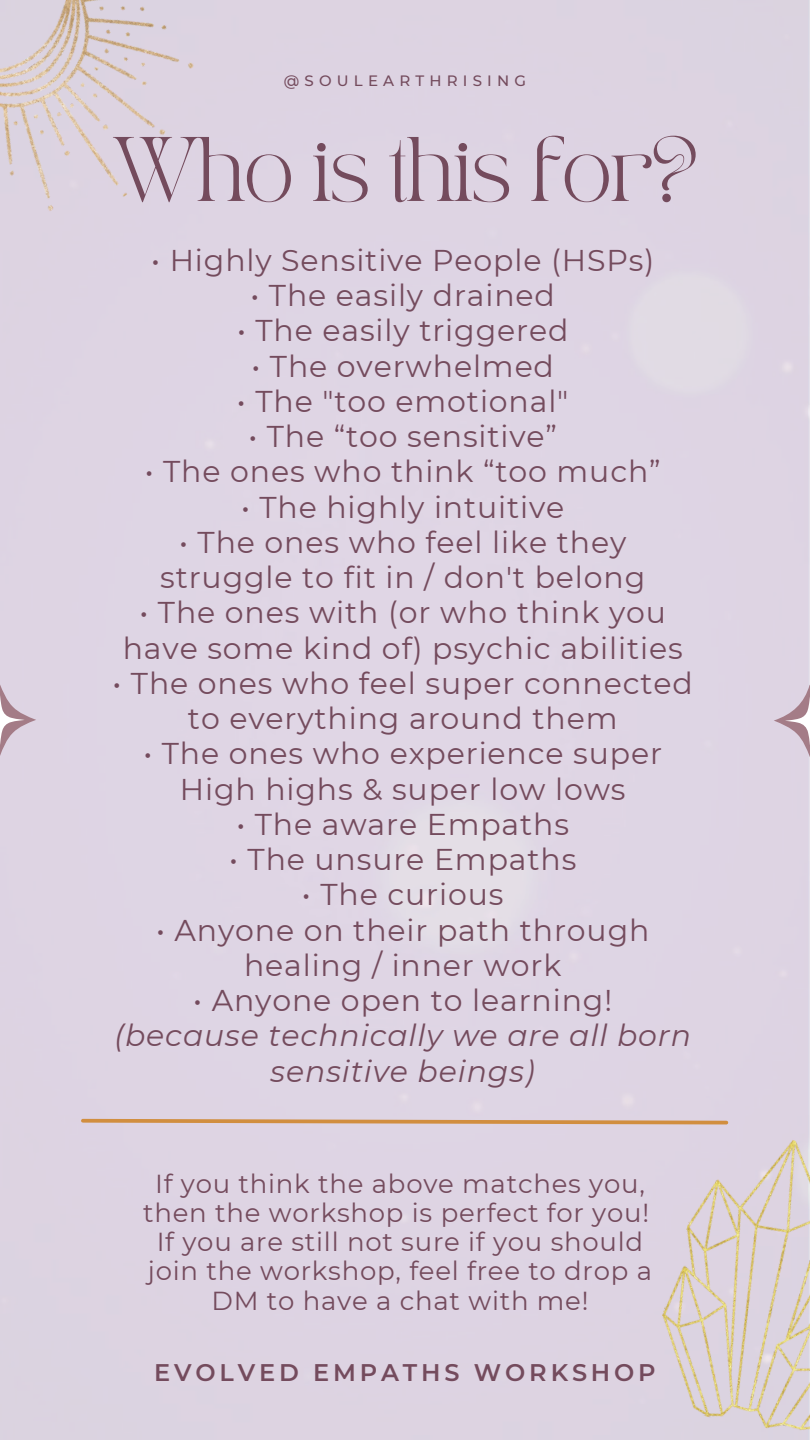
<style>
.page{position:relative;width:810px;height:1440px;background:#fff}
.page>*{position:absolute;margin:0;border:0;box-sizing:border-box;transform-origin:0 0}
.t1{font:64px "TAN PEARL Regular";letter-spacing:-.045em;color:#744b5d}
.t2{font:30px/35.2px "Montserrat";letter-spacing:.03em;color:#744b5d;text-align:center}
.t3{font:italic 30px/35.2px "Montserrat";letter-spacing:.03em;color:#744b5d;text-align:center}
.t4{font:26px/29.2px "Montserrat";letter-spacing:.03em;color:#744b5d;text-align:center}
.t5{font:600 24px "Montserrat";letter-spacing:.16em;color:#744b5d}
.t6{font:500 15px "Montserrat";letter-spacing:.345em;color:#744b5d}
</style>
<div class="page">
<svg style="left:0;top:684px;width:36px;height:72px;background:#d1c1cd"></svg>
<svg style="left:774px;top:685px;width:36px;height:72px;background:#d1c0cd"></svg>
<svg style="left:79px;top:1117px;width:651px;height:9px;background:#d8b7a1"></svg>
<img style="left:639px;top:1119px;width:171px;height:321px">
<img style="left:0;top:0;width:264px;height:293px">
<p class="t6" style="left:284px;top:71px;width:244px">@SOULEARTHRISING</p>
<h1 class="t1" style="left:113px;top:136px;width:588px">Who is this for?</h1>
<p class="t2" style="left:151px;top:242px;width:504px">• Highly Sensitive People (HSPs)</p>
<p class="t2" style="left:251px;top:278px;width:306px">• The easily drained</p>
<p class="t2" style="left:237px;top:313px;width:333px">• The easily triggered</p>
<p class="t2" style="left:251px;top:348px;width:304px">• The overwhelmed</p>
<p class="t2" style="left:237px;top:383px;width:333px">• The "too emotional"</p>
<p class="t2" style="left:248px;top:419px;width:310px">• The “too sensitive”</p>
<p class="t2" style="left:145px;top:454px;width:517px">• The ones who think “too much”</p>
<p class="t2" style="left:241px;top:489px;width:325px">• The highly intuitive</p>
<p class="t2" style="left:160px;top:524px;width:487px">• The ones who feel like they struggle to fit in / don't belong</p>
<p class="t2" style="left:123px;top:595px;width:561px">• The ones with (or who think you have some kind of) psychic abilities</p>
<p class="t2" style="left:113px;top:665px;width:582px">• The ones who feel super connected to everything around them</p>
<p class="t2" style="left:143px;top:736px;width:520px">• The ones who experience super<br>High highs &amp; super low lows</p>
<p class="t2" style="left:236px;top:806px;width:334px">• The aware Empaths</p>
<p class="t2" style="left:229px;top:842px;width:349px">• The unsure Empaths</p>
<p class="t2" style="left:302px;top:877px;width:203px">• The curious</p>
<p class="t2" style="left:156px;top:912px;width:495px">• Anyone on their path through healing / inner work</p>
<p class="t2" style="left:193px;top:983px;width:420px">• Anyone open to learning!</p>
<p class="t3" style="left:114px;top:1018px;width:578px">(because technically we are all born sensitive beings)</p>
<p class="t4" style="left:143px;top:1169px;width:510px">If you think the above matches you, then the workshop is perfect for you!<br>If you are still not sure if you should join the workshop, feel free to drop a DM to have a chat with me!</p>
<p class="t5" style="left:154px;top:1358px;width:503px">EVOLVED EMPATHS WORKSHOP</p>
</div>
